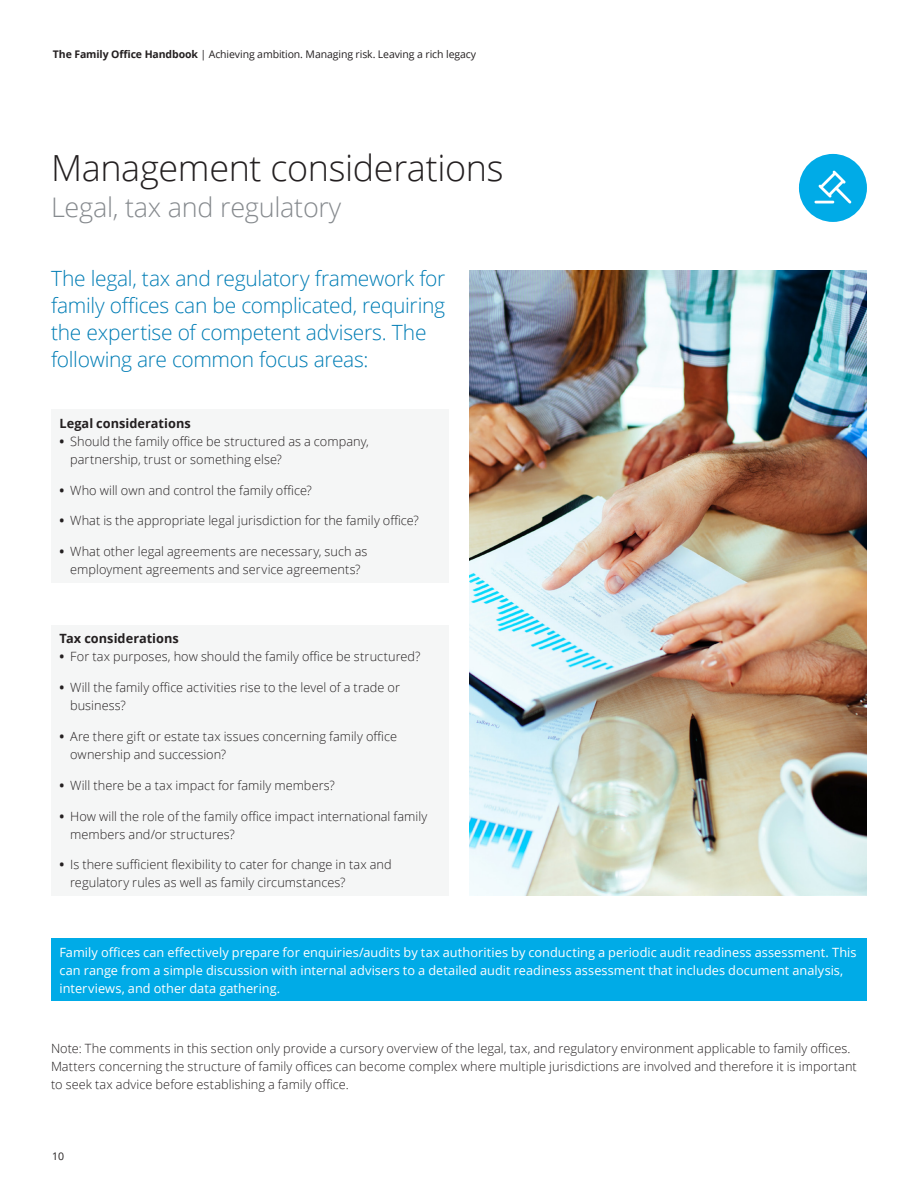
<style>
.page{position:relative;width:918px;height:1188px;background:#fff}
.page>*{position:absolute;margin:0;border:0;box-sizing:border-box;transform-origin:0 0}
.Story_heading_light{font:300 36px "Open Sans";letter-spacing:-.01em;color:#231f20}
.Story_heading_light-2{font:300 27px "Open Sans";letter-spacing:-.01em;color:#868a8e}
.Quote_pullout_small{font:300 21px/27px "Open Sans";letter-spacing:-.015em;color:#007db5}
.Body_copy__8_5_12pt{font:300 12.75px/18px "Open Sans";letter-spacing:.005em;color:#231f20}
.Body_copy__8_5_12pt-2{font:12.75px/18px "Open Sans";letter-spacing:.005em;color:#fff}
.Subhead_B__8_5_12pt{font:700 12.75px "Open Sans";color:#231f20}
.t1{font:10.5px "Open Sans";letter-spacing:-.01em;color:#231f20}
.s1{font-weight:700}
</style>
<div class="page">
<div style="left:51px;top:410px;width:397px;height:173px;background:#f5f6f6"></div>
<div style="left:51px;top:625px;width:397px;height:271px;background:#f5f6f6"></div>
<div style="left:51px;top:938px;width:816px;height:63px;background:#00abe7"></div>
<img style="left:470px;top:270px;width:397px;height:626px">
<svg style="left:799px;top:154px;width:68px;height:68px"></svg>
<p class="t1" style="left:53px;top:47px;width:425px"><span class="s1">The Family Office Handbook</span> | Achieving ambition. Managing risk. Leaving a rich legacy</p>
<p class="Story_heading_light" style="left:51px;top:144px;width:454px">Management considerations</p>
<p class="Story_heading_light-2" style="left:51px;top:189px;width:292px">Legal, tax and regulatory</p>
<p class="Quote_pullout_small" style="left:51px;top:264px;width:396px">The legal, tax and regulatory framework for family offices can be complicated, requiring the expertise of competent advisers. The following are common focus areas:</p>
<p class="Subhead_B__8_5_12pt" style="left:60px;top:414px;width:133px">Legal considerations</p>
<p class="Body_copy__8_5_12pt" style="left:70px;top:432px;width:300px;text-indent:-11px"><span class="s1">•</span> Should the family office be structured as a company, partnership, trust or something else?</p>
<p class="Body_copy__8_5_12pt" style="left:60px;top:481px;width:254px"><span class="s1">•</span> Who will own and control the family office?</p>
<p class="Body_copy__8_5_12pt" style="left:60px;top:511px;width:361px"><span class="s1">•</span> What is the appropriate legal jurisdiction for the family office?</p>
<p class="Body_copy__8_5_12pt" style="left:60px;top:542px;width:309px;text-align:center"><span class="s1">•</span> What other legal agreements are necessary, such as employment agreements and service agreements?</p>
<p class="Subhead_B__8_5_12pt" style="left:60px;top:630px;width:121px">Tax considerations</p>
<p class="Body_copy__8_5_12pt" style="left:60px;top:648px;width:363px"><span class="s1">•</span> For tax purposes, how should the family office be structured?</p>
<p class="Body_copy__8_5_12pt" style="left:70px;top:678px;width:331px;text-indent:-11px"><span class="s1">•</span> Will the family office activities rise to the level of a trade or business?</p>
<p class="Body_copy__8_5_12pt" style="left:70px;top:727px;width:328px;text-indent:-11px"><span class="s1">•</span> Are there gift or estate tax issues concerning family office ownership and succession?</p>
<p class="Body_copy__8_5_12pt" style="left:60px;top:776px;width:277px"><span class="s1">•</span> Will there be a tax impact for family members?</p>
<p class="Body_copy__8_5_12pt" style="left:70px;top:807px;width:359px;text-indent:-11px"><span class="s1">•</span> How will the role of the family office impact international family members and/or structures?</p>
<p class="Body_copy__8_5_12pt" style="left:70px;top:855px;width:323px;text-indent:-11px"><span class="s1">•</span> Is there sufficient flexibility to cater for change in tax and regulatory rules as well as family circumstances?</p>
<p class="Body_copy__8_5_12pt-2" style="left:60px;top:943px;width:798px">Family offices can effectively prepare for enquiries/audits by tax authorities by conducting a periodic audit readiness assessment. This can range from a simple discussion with internal advisers to a detailed audit readiness assessment that includes document analysis, interviews, and other data gathering.</p>
<p class="Body_copy__8_5_12pt" style="left:51px;top:1039px;width:807px">Note: The comments in this section only provide a cursory overview of the legal, tax, and regulatory environment applicable to family offices.<br>Matters concerning the structure of family offices can become complex where multiple jurisdictions are involved and therefore it is important to seek tax advice before establishing a family office.</p>
<p class="t1" style="left:52px;top:1149px;width:13px">10</p>
</div>
